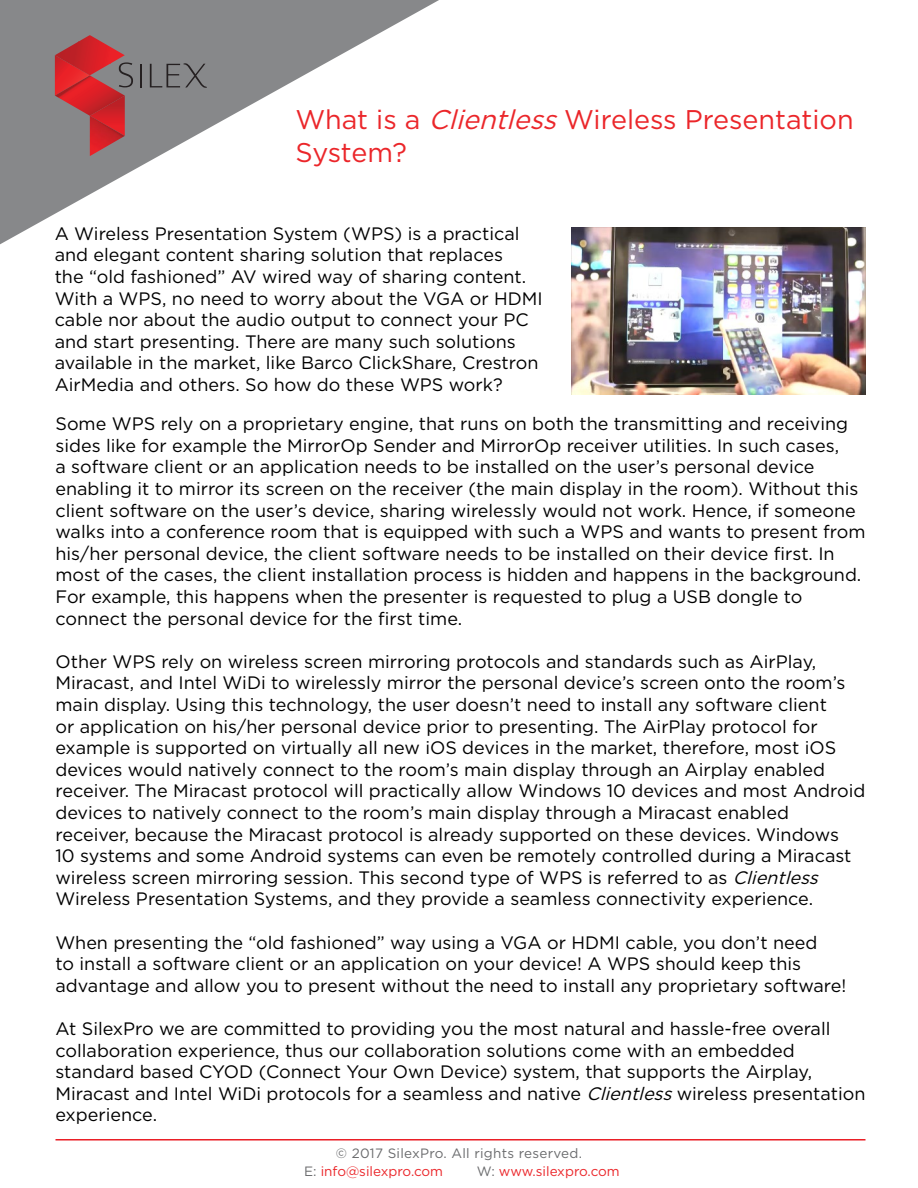
<style>
.page{position:relative;width:918px;height:1188px;background:#fff}
.page>*{position:absolute;margin:0;border:0;box-sizing:border-box;transform-origin:0 0}
.t1{font:27px/32.4px "Gotham";color:#eb262a}
.t2{font:18px/21.6px "Gotham";color:#000}
.t3{font:13.5px "Gotham";color:#eb262a}
.t4{font:13.5px "Gotham";letter-spacing:.02em;color:#6a6b6d}
.s1{font-style:italic}
.s2{color:#6a6b6d}
</style>
<div class="page">
<svg style="left:0;top:0;width:439px;height:245px"></svg>
<img style="left:90px;top:136px;width:35px;height:20px">
<hr style="left:140px;top:64px;width:2px;height:23px;background:#252021">
<svg style="left:55px;top:35px;width:78px;height:101px;background:#b24b4f"></svg>
<svg style="left:150px;top:62px;width:57px;height:27px;background:#777879"></svg>
<img style="left:571px;top:228px;width:295px;height:166px">
<hr style="left:56px;top:1139px;width:810px;height:2px;background:#ea1d25">
<p class="t1" style="left:296px;top:103px;width:560px">What is a <span class="s1">Clientless</span>Wireless Presentation<br>System?</p>
<p class="t2" style="left:55px;top:222px;width:490px">A Wireless Presentation System (WPS) is a practical and elegant content sharing solution that replaces<br>the “old fashioned” AV wired way of sharing content.<br>With a WPS, no need to worry about the VGA or HDMI cable nor about the audio output to connect your PC and start presenting. There are many such solutions available in the market, like Barco ClickShare, Crestron AirMedia and others. So how do these WPS work?</p>
<p class="t2" style="left:56px;top:413px;width:812px">Some WPS rely on a proprietary engine, that runs on both the transmitting and receiving sides like for example the MirrorOp Sender and MirrorOp receiver utilities. In such cases,<br>a software client or an application needs to be installed on the user’s personal device enabling it to mirror its screen on the receiver (the main display in the room). Without this client software on the user’s device, sharing wirelessly would not work. Hence, if someone walks into a conference room that is equipped with such a WPS and wants to present from his/her personal device, the client software needs to be installed on their device first. In most of the cases, the client installation process is hidden and happens in the background.<br>For example, this happens when the presenter is requested to plug a USB dongle to connect the personal device for the first time.</p>
<p class="t2" style="left:56px;top:650px;width:811px">Other WPS rely on wireless screen mirroring protocols and standards such as AirPlay, Miracast, and Intel WiDi to wirelessly mirror the personal device’s screen onto the room’s main display. Using this technology, the user doesn’t need to install any software client<br>or application on his/her personal device prior to presenting. The AirPlay protocol for example is supported on virtually all new iOS devices in the market, therefore, most iOS devices would natively connect to the room’s main display through an Airplay enabled receiver. The Miracast protocol will practically allow Windows 10 devices and most Android devices to natively connect to the room’s main display through a Miracast enabled receiver, because the Miracast protocol is already supported on these devices. Windows<br>10 systems and some Android systems can even be remotely controlled during a Miracast wireless screen mirroring session. This second type of WPS is referred to as <span class="s1">Clientless </span>Wireless Presentation Systems, and they provide a seamless connectivity experience.</p>
<p class="t2" style="left:56px;top:931px;width:792px">When presenting the “old fashioned” way using a VGA or HDMI cable, you don’t need<br>to install a software client or an application on your device! A WPS should keep this advantage and allow you to present without the need to install any proprietary software!</p>
<p class="t2" style="left:56px;top:1017px;width:811px">At SilexPro we are committed to providing you the most natural and hassle-free overall collaboration experience, thus our collaboration solutions come with an embedded standard based CYOD (Connect Your Own Device) system, that supports the Airplay, Miracast and Intel WiDi protocols for a seamless and native <span class="s1">Clientless</span>wireless presentation experience.</p>
<p class="t4" style="left:336px;top:1144px;width:248px">© 2017 SilexPro. All rights reserved.</p>
<p class="t3" style="left:304px;top:1163px;width:141px"><span class="s2">E:</span> info@silexpro.com</p>
<p class="t3" style="left:477px;top:1163px;width:145px"><span class="s2">W:</span> www.silexpro.com</p>
</div>
